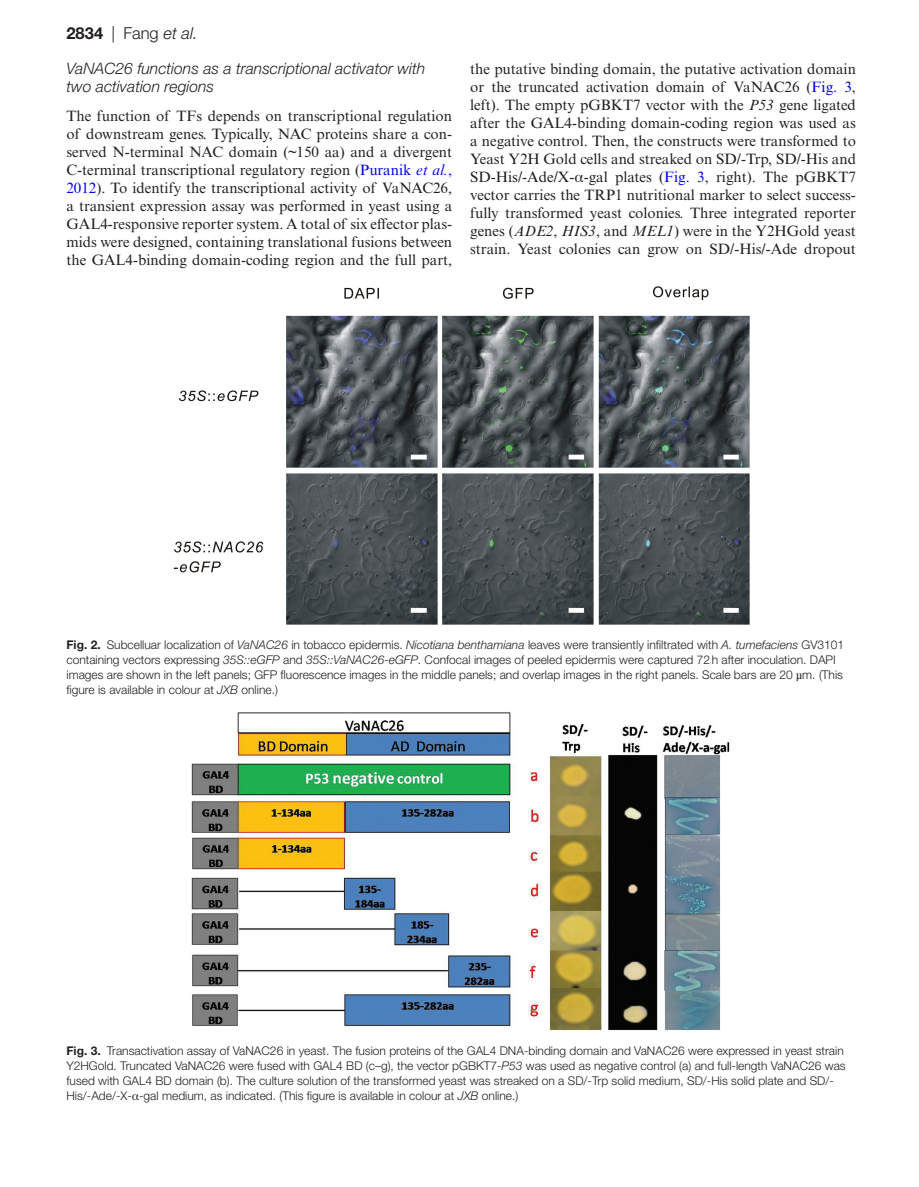
<style>
.page{position:relative;width:919px;height:1187px;background:#fff}
.page>*{position:absolute;margin:0;border:0;box-sizing:border-box;transform-origin:0 0}
.t1{font:300 16.5px "Helvetica Neue LT Std";color:#231f20}
.t2{font:italic 300 15.75px/18px "Helvetica Neue LT Std";color:#231f20}
.t3{font:15px/18px "Times New Roman MT Std";color:#231f20;text-align:justify}
.t4{font:300 12px/15px "Helvetica Neue LT Std";color:#231f20}
.s1{font-weight:700}
.s2{font-style:italic}
.s3{color:#00f}
.s4{font-style:italic;color:#00f}
.s5{font-family:"Gandhari Unicode"}
.s6{font-family:"Gandhari Unicode";font-weight:400}
</style>
<div class="page">
<img style="left:173px;top:287px;width:576px;height:337px">
<img style="left:191px;top:712px;width:539px;height:318px">
<p class="t1" style="left:66px;top:23px;width:133px"><span class="s1">2834</span> | Fang <span class="s2">et al.</span></p>
<p class="t2" style="left:66px;top:59px;width:360px">VaNAC26 functions as a transcriptional activator with two activation regions</p>
<p class="t3" style="left:66px;top:107px;width:387px">The function of TFs depends on transcriptional regulation of downstream genes. Typically, NAC proteins share a con&shy;served N-terminal NAC domain (~150 aa) and a divergent C-terminal transcriptional regulatory region (<span class="s3">Puranik</span> <span class="s4">et al.</span><span class="s3">, 2012</span>). To identify the transcriptional activity of VaNAC26, a transient expression assay was performed in yeast using a GAL4-responsive reporter system. A total of six effector plas&shy;mids were designed, containing translational fusions between the GAL4-binding domain-coding region and the full part,</p>
<p class="t3" style="left:470px;top:60px;width:387px">the putative binding domain, the putative activation domain or the truncated activation domain of VaNAC26 (<span class="s3">Fig. 3</span>, left). The empty pGBKT7 vector with the <span class="s2">P53</span> gene ligated after the GAL4-binding domain-coding region was used as a negative control. Then, the constructs were transformed to Yeast Y2H Gold cells and streaked on SD/-Trp, SD/-His and SD-His/-Ade/X-<span class="s5">α</span>-gal plates (<span class="s3">Fig. 3</span>, right). The pGBKT7 vector carries the TRP1 nutritional marker to select success&shy;fully transformed yeast colonies. Three integrated reporter genes (<span class="s2">ADE2</span>, <span class="s2">HIS3</span>, and <span class="s2">MEL1</span>) were in the Y2HGold yeast strain. Yeast colonies can grow on SD/-His/-Ade dropout</p>
<p class="t4" style="left:66px;top:636px;width:779px"><span class="s1">Fig. 2.</span> Subcelluar localization of <span class="s2">VaNAC26</span> in tobacco epidermis. <span class="s2">Nicotiana benthamiana</span> leaves were transiently infiltrated with <span class="s2">A. tumefaciens</span> GV3101 containing vectors expressing <span class="s2">35S::eGFP</span> and <span class="s2">35S::VaNAC26-eGFP</span>. Confocal images of peeled epidermis were captured 72h after inoculation. DAPI images are shown in the left panels; GFP fluorescence images in the middle panels; and overlap images in the right panels. Scale bars are 20 <span class="s6">µ</span>m. (This figure is available in colour at <span class="s2">JXB</span> online.)</p>
<p class="t4" style="left:66px;top:1042px;width:780px"><span class="s1">Fig. 3.</span> Transactivation assay of VaNAC26 in yeast. The fusion proteins of the GAL4 DNA-binding domain and VaNAC26 were expressed in yeast strain Y2HGold. Truncated VaNAC26 were fused with GAL4 BD (c–g), the vector pGBKT7-<span class="s2">P53</span> was used as negative control (a) and full-length VaNAC26 was fused with GAL4 BD domain (b). The culture solution of the transformed yeast was streaked on a SD/-Trp solid medium, SD/-His solid plate and SD/- His/-Ade/-X-<span class="s6">α</span>-gal medium, as indicated. (This figure is available in colour at <span class="s2">JXB</span> online.)</p>
</div>
